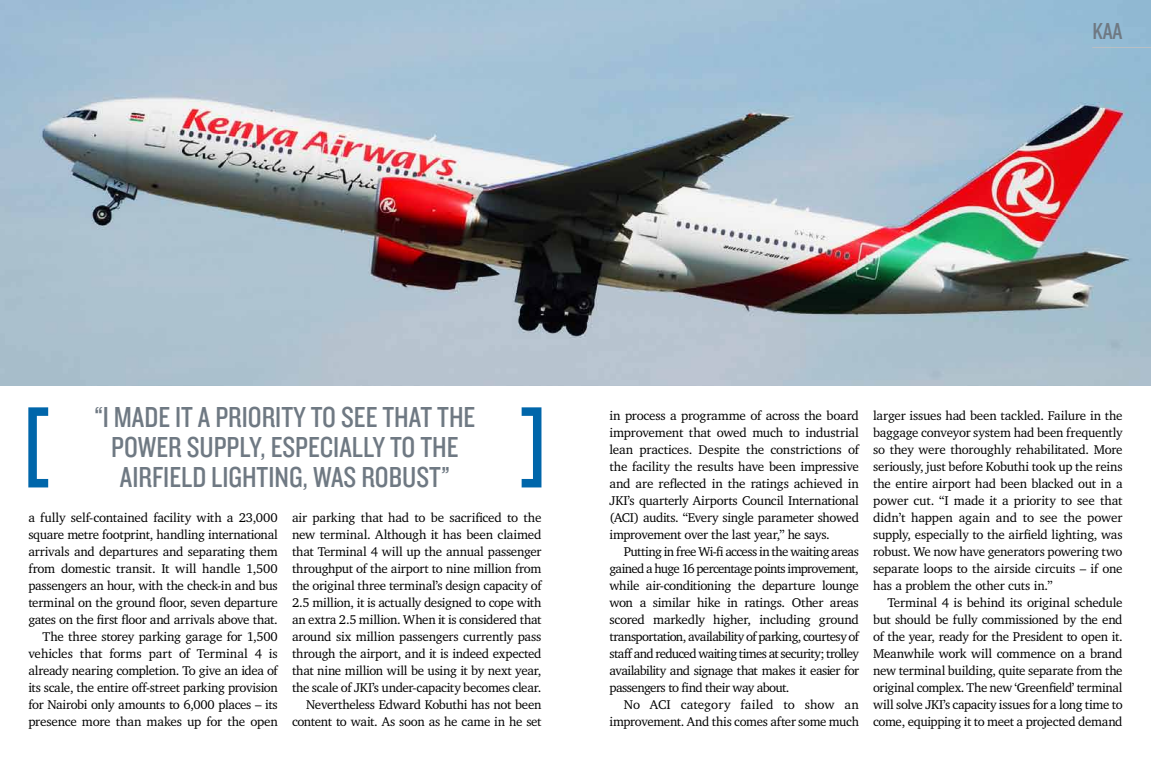
<style>
.page{position:relative;width:1151px;height:783px;background:#fff}
.page>*{position:absolute;margin:0;border:0;box-sizing:border-box;transform-origin:0 0}
.t1{font:30px/30px "Knockout HTF29 Junior Liteweight";color:#6f7983;text-align:center}
.t2{font:24px "Knockout HTF29 Junior Liteweight";color:#6f7983}
.t3{font:13px/17px "Charter IT Cby BT";letter-spacing:-.02em;color:#000;text-align:justify}
</style>
<div class="page">
<img style="left:0;top:0;width:1151px;height:385px">
<hr style="left:1092px;top:47px;width:59px;height:1px;background:#bbc0c4">
<svg style="left:28px;top:407px;width:20px;height:80px"></svg>
<svg style="left:522px;top:407px;width:19px;height:80px"></svg>
<h2 class="t2" style="left:1092px;top:18px;width:32px">KAA</h2>
<h1 class="t1" style="left:94px;top:403px;width:382px">“I MADE IT A PRIORITY TO SEE THAT THE<br>POWER SUPPLY, ESPECIALLY TO THE<br>AI RFIELD LIGHTING, WAS ROBUST”</h1>
<p class="t3" style="left:28px;top:508px;width:251px;text-align:right">a fully self-contained facility with a 23,000 square metre footprint, handling international arrivals and departures and separating them from domestic transit. It will handle 1,500 passengers an hour, with the check-in and bus terminal on the ground floor, seven departure gates on the first floor and arrivals above that.<br>The three storey parking garage for 1,500 vehicles that forms part of Terminal 4 is already nearing completion. To give an idea of its scale, the entire off-street parking provision for Nairobi only amounts to 6,000 places – its presence more than makes up for the open</p>
<p class="t3" style="left:292px;top:508px;width:251px;text-align:right">air parking that had to be sacrificed to the new terminal. Although it has been claimed that Terminal 4 will up the annual passenger throughput of the airport to nine million from the original three terminal’s design capacity of 2.5 million, it is actually designed to cope with an extra 2.5 million. When it is considered that around six million passengers currently pass through the airport, and it is indeed expected that nine million will be using it by next year, the scale of JKI’s under-capacity becomes clear.<br>Nevertheless Edward Kobuthi has not been content to wait. As soon as he came in he set</p>
<p class="t3" style="left:609px;top:406px;width:251px">in process a programme of across the board improvement that owed much to industrial lean practices. Despite the constrictions of the facility the results have been impressive and are reflected in the ratings achieved in JKI’s quarterly Airports Council International (ACI) audits. “Every single parameter showed improvement over the last year,” he says.</p>
<p class="t3" style="left:609px;top:542px;width:251px;text-indent:14px">Putting in free Wi-fi access in the waiting areas gained a huge 16 percentage points improvement, while air-conditioning the departure lounge won a similar hike in ratings. Other areas scored markedly higher, including ground transportation, availability of parking, courtesy of staff and reduced waiting times at security; trolley availability and signage that makes it easier for passengers to find their way about.</p>
<p class="t3" style="left:609px;top:695px;width:251px;text-align:right">No ACI category failed to show an improvement. And this comes after some much</p>
<p class="t3" style="left:873px;top:406px;width:251px">larger issues had been tackled. Failure in the baggage conveyor system had been frequently so they were thoroughly rehabilitated. More seriously, just before Kobuthi took up the reins the entire airport had been blacked out in a power cut. “I made it a priority to see that didn’t happen again and to see the power supply, especially to the airfield lighting, was robust. We now have generators powering two separate loops to the airside circuits – if one has a problem the other cuts in.”</p>
<p class="t3" style="left:873px;top:593px;width:251px;text-indent:14px">Terminal 4 is behind its original schedule but should be fully commissioned by the end of the year, ready for the President to open it.<br>Meanwhile work will commence on a brand new terminal building, quite separate from the original complex. The new ‘Greenfield’ terminal will solve JKI’s capacity issues for a long time to come, equipping it to meet a projected demand</p>
</div>
